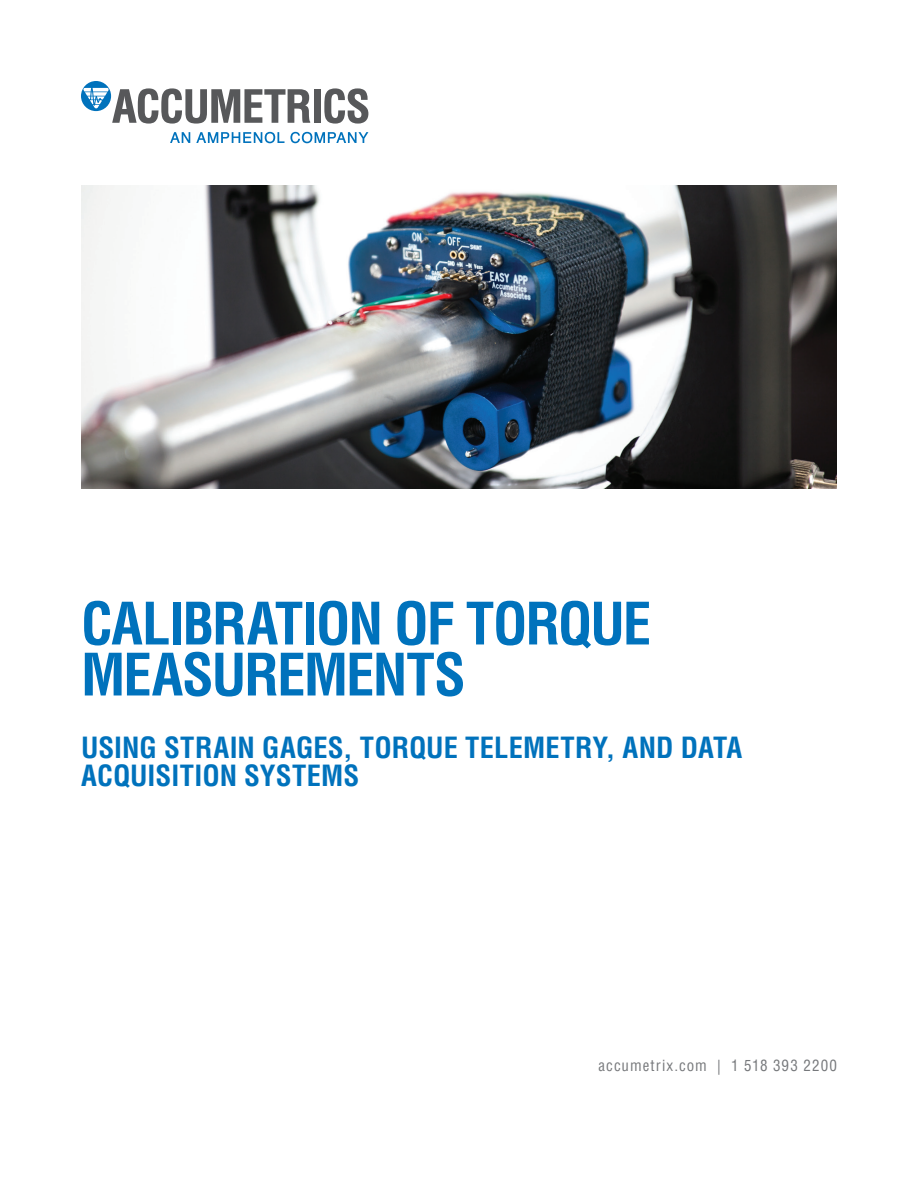
<style>
.page{position:relative;width:918px;height:1188px;background:#fff}
.page>*{position:absolute;margin:0;border:0;box-sizing:border-box;transform-origin:0 0}
.t1{font:700 condensed 57px/51px "Helvetica LT Pro";letter-spacing:-.035em;color:#0072bc}
.t2{font:700 condensed 28.5px/28.5px "Helvetica LT Pro";color:#0072bc}
.t3{font:condensed 15px "Helvetica LT Pro";letter-spacing:.07em;color:#76787b}
</style>
<div class="page">
<img style="left:81px;top:185px;width:756px;height:303px">
<svg style="left:170px;top:132px;width:20px;height:11px"></svg>
<svg style="left:196px;top:132px;width:172px;height:11px"></svg>
<div style="left:314px;top:89px;width:6px;height:34px;background:#57585a"></div>
<svg style="left:324px;top:88px;width:44px;height:36px"></svg>
<svg style="left:81px;top:81px;width:229px;height:43px"></svg>
<h1 class="t1" style="left:81px;top:597px;width:572px">CALIBRATION OF TORQUE<br>MEASUREMENTS</h1>
<p class="t2" style="left:81px;top:732px;width:663px">USING STRAIN GAGES, TORQUE TELEMETRY, AND DATA<br>ACQUISITION SYSTEMS</p>
<p class="t3" style="left:598px;top:1056px;width:240px">accumetrix.com | 1 518 393 2200</p>
</div>
